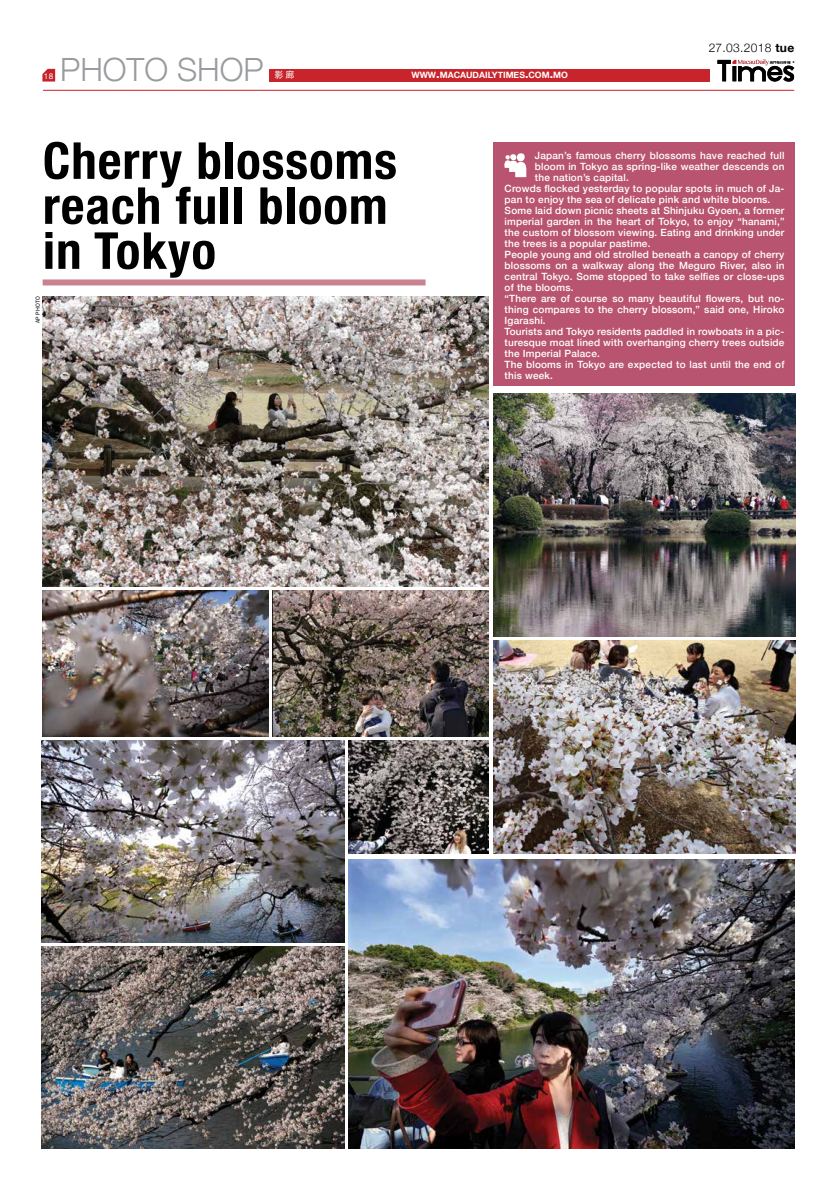
<style>
.page{position:relative;width:837px;height:1191px;background:#fff}
.page>*{position:absolute;margin:0;border:0;box-sizing:border-box;transform-origin:0 0}
.t1{font:700 condensed 51px/45px "Helvetica Neue";letter-spacing:.02em;color:#000}
.t2{font:300 32px "Helvetica Neue";color:#999b9e}
.t3{font:300 12px "Helvetica Neue";letter-spacing:.025em;color:#000}
.t4{font:500 10px "Helvetica Neue";letter-spacing:.02em;color:#fff}
.t5{font:9px "Adobe Heiti Std";color:#fff}
.t6{font:700 8.8px "Helvetica Neue";color:#fff}
.t7{font:8px "Helvetica Neue";color:#fff}
.t8{font:6px "Franklin Gothic";letter-spacing:.025em;color:#000}
.s1{font-size:12.5px}
.s2{font-weight:700}
</style>
<div class="page">
<div style="left:269px;top:69px;width:440px;height:12px;background:#c7242b"></div>
<svg style="left:42px;top:69px;width:13px;height:13px"></svg>
<svg style="left:717px;top:59px;width:77px;height:23px"></svg>
<hr style="left:43px;top:90px;width:751px;height:1px;background:#c7212a">
<div style="left:43px;top:279px;width:382px;height:6px;background:#ca8290"></div>
<div style="left:493px;top:142px;width:301px;height:244px;background:#b95470"></div>
<svg style="left:504px;top:153px;width:23px;height:24px"></svg>
<img style="left:43px;top:297px;width:445px;height:289px">
<img style="left:349px;top:859px;width:445px;height:289px">
<img style="left:493px;top:393px;width:302px;height:243px">
<img style="left:493px;top:641px;width:302px;height:212px">
<img style="left:43px;top:590px;width:225px;height:146px">
<img style="left:272px;top:590px;width:216px;height:146px">
<img style="left:42px;top:740px;width:303px;height:202px">
<img style="left:42px;top:946px;width:303px;height:202px">
<img style="left:349px;top:740px;width:139px;height:113px">
<p class="t7" style="left:44px;top:70px;width:11px">18</p>
<h2 class="t2" style="left:60px;top:44px;width:205px">PHOTO SHOP</h2>
<p class="t5" style="left:274px;top:69px;width:22px">影 廊</p>
<p class="t6" style="left:411px;top:68px;width:158px">WWW<span class="s1">.</span>MACAUDAILYTIMES<span class="s1">.</span>COM<span class="s1">.</span>MO</p>
<p class="t3" style="left:708px;top:38px;width:87px">27.03.2018 <span class="s2">tue</span></p>
<h1 class="t1" style="left:43px;top:135px;width:355px">Cherry blossoms reach full bloom in Tokyo</h1>
<p class="t4" style="left:534px;top:147px;width:251px">Japan’s famous cherry blossoms have reached full</p>
<p class="t4" style="left:534px;top:158px;width:251px">bloom in Tokyo as spring-like weather descends on</p>
<p class="t4" style="left:534px;top:169px;width:95px">the nation’s capital.</p>
<p class="t4" style="left:504px;top:180px;width:281px">Crowds flocked yesterday to popular spots in much of Ja-</p>
<p class="t4" style="left:504px;top:191px;width:267px">pan to enjoy the sea of delicate pink and white blooms.</p>
<p class="t4" style="left:504px;top:202px;width:281px">Some laid down picnic sheets at Shinjuku Gyoen, a former</p>
<p class="t4" style="left:504px;top:213px;width:281px">imperial garden in the heart of Tokyo, to enjoy “hanami,”</p>
<p class="t4" style="left:504px;top:224px;width:281px">the custom of blossom viewing. Eating and drinking under</p>
<p class="t4" style="left:504px;top:235px;width:147px">the trees is a popular pastime.</p>
<p class="t4" style="left:504px;top:246px;width:281px">People young and old strolled beneath a canopy of cherry</p>
<p class="t4" style="left:504px;top:257px;width:281px">blossoms on a walkway along the Meguro River, also in</p>
<p class="t4" style="left:504px;top:268px;width:281px">central Tokyo. Some stopped to take selfies or close-ups</p>
<p class="t4" style="left:504px;top:279px;width:70px">of the blooms.</p>
<p class="t4" style="left:504px;top:290px;width:281px">“There are of course so many beautiful flowers, but no-</p>
<p class="t4" style="left:504px;top:301px;width:281px">thing compares to the cherry blossom,” said one, Hiroko</p>
<p class="t4" style="left:504px;top:312px;width:43px">Igarashi.</p>
<p class="t4" style="left:504px;top:323px;width:281px">Tourists and Tokyo residents paddled in rowboats in a pic-</p>
<p class="t4" style="left:504px;top:334px;width:281px">turesque moat lined with overhanging cherry trees outside</p>
<p class="t4" style="left:504px;top:345px;width:97px">the Imperial Palace.</p>
<p class="t4" style="left:504px;top:356px;width:281px">The blooms in Tokyo are expected to last until the end of</p>
<p class="t4" style="left:504px;top:367px;width:50px">this week.</p>
<p class="t8" style="left:34px;top:323px;width:28px;rotate:-90deg">ap photo</p>
</div>
